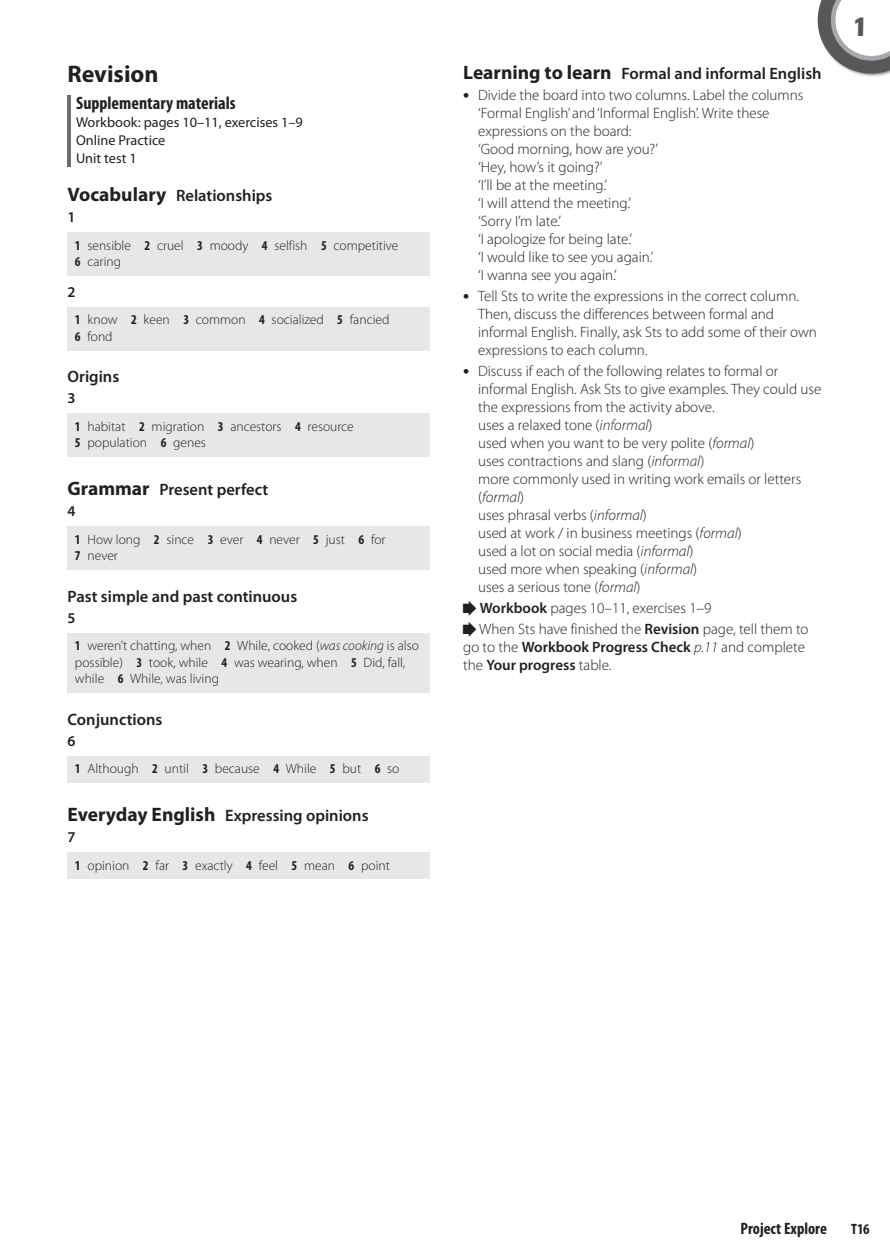
<style>
.page{position:relative;width:890px;height:1260px;background:#fff}
.page>*{position:absolute;margin:0;border:0;box-sizing:border-box;transform-origin:0 0}
.t1{font:700 27px "Highlander ITC Std";color:#57585a}
.t2{font:700 24px "Myriad Pro";color:#231f20}
.t3{font:700 condensed 18px "Myriad Pro";color:#231f20}
.t4{font:600 16.5px "Myriad Pro";color:#231f20}
.t5{font:700 condensed 16.5px "Myriad Pro";color:#231f20}
.t6{font:300 15px/18px "Myriad Pro";color:#231f20}
.t7{font:600 15px/18px "Myriad Pro";color:#231f20}
.t8{font:700 condensed 15px "Myriad Pro";color:#231f20}
.t9{font:14.25px/18px "Myriad Pro";color:#231f20}
.t10{font:300 13.5px/16.5px "Myriad Pro";color:#231f20}
.s1{font-weight:700;font-size:19.5px}
.s2{font-weight:700;font-stretch:condensed}
.s3{font-style:italic}
.s4{font-weight:700;font-size:18px}
.s5{font-weight:600}
.s6{font-weight:300}
.s7{font-weight:300;font-style:italic}
</style>
<div class="page">
<div style="left:816px;top:0;width:73px;height:77px;background:#231f20;opacity:.5"></div>
<hr style="left:67px;top:95px;width:4px;height:18px;background:#6c6d70">
<hr style="left:67px;top:112px;width:4px;height:18px;background:#6c6d70">
<hr style="left:67px;top:130px;width:4px;height:18px;background:#6c6d70">
<hr style="left:67px;top:148px;width:4px;height:18px;background:#6c6d70">
<div style="left:67px;top:232px;width:363px;height:43px;background:#e6e7e9"></div>
<div style="left:67px;top:307px;width:363px;height:43px;background:#e6e7e9"></div>
<div style="left:67px;top:413px;width:363px;height:43px;background:#e6e7e9"></div>
<div style="left:67px;top:526px;width:363px;height:43px;background:#e6e7e9"></div>
<div style="left:67px;top:632px;width:363px;height:60px;background:#e6e7e9"></div>
<div style="left:67px;top:755px;width:363px;height:27px;background:#e6e7e9"></div>
<div style="left:67px;top:852px;width:363px;height:26px;background:#e6e7e9"></div>
<svg style="left:817px;top:0;width:73px;height:74px"></svg>
<h2 class="t2" style="left:67px;top:59px;width:92px">Revision</h2>
<p class="t3" style="left:76px;top:92px;width:161px">Supplementary materials</p>
<p class="t9" style="left:76px;top:113px;width:228px">Workbook: pages 10–11, exercises 1–9<br>Online Practice<br>Unit test 1</p>
<p class="t4" style="left:67px;top:185px;width:206px"><span class="s1">Vocabulary</span> Relationships</p>
<p class="t7" style="left:67px;top:207px;width:10px">1</p>
<p class="t10" style="left:75px;top:237px;width:325px"><span class="s2">1</span> sensible <span class="s2">2</span> cruel <span class="s2">3</span> moody <span class="s2">4</span> selfish <span class="s2">5</span> competitive<br><span class="s2">6</span> caring</p>
<p class="t7" style="left:67px;top:282px;width:10px">2</p>
<p class="t10" style="left:75px;top:311px;width:316px"><span class="s2">1</span> know <span class="s2">2</span> keen <span class="s2">3</span> common <span class="s2">4</span> socialized <span class="s2">5</span> fancied<br><span class="s2">6</span> fond</p>
<p class="t4" style="left:67px;top:366px;width:53px">Origins</p>
<p class="t7" style="left:67px;top:389px;width:10px">3</p>
<p class="t10" style="left:75px;top:418px;width:280px"><span class="s2">1</span> habitat <span class="s2">2</span> migration <span class="s2">3</span> ancestors <span class="s2">4</span> resource<br><span class="s2">5</span> population <span class="s2">6</span> genes</p>
<p class="t4" style="left:67px;top:479px;width:202px"><span class="s1">Grammar</span> Present perfect</p>
<p class="t7" style="left:67px;top:501px;width:10px">4</p>
<p class="t10" style="left:75px;top:531px;width:312px"><span class="s2">1</span> How long <span class="s2">2</span> since <span class="s2">3</span> ever <span class="s2">4</span> never <span class="s2">5</span> just <span class="s2">6</span> for<br><span class="s2">7</span> never</p>
<p class="t4" style="left:67px;top:585px;width:231px">Past simple and past continuous</p>
<p class="t7" style="left:67px;top:608px;width:10px">5</p>
<p class="t10" style="left:75px;top:637px;width:345px"><span class="s2">1</span> weren’t chatting, when <span class="s2">2</span> While, cooked (<span class="s3">was cooking</span> is also possible) <span class="s2">3</span> took, while <span class="s2">4</span> was wearing, when <span class="s2">5</span> Did, fall, while <span class="s2">6</span> While, was living</p>
<p class="t4" style="left:67px;top:708px;width:96px">Conjunctions</p>
<p class="t7" style="left:67px;top:731px;width:10px">6</p>
<p class="t10" style="left:75px;top:760px;width:326px"><span class="s2">1</span> Although <span class="s2">2</span> until <span class="s2">3</span> because <span class="s2">4</span> While <span class="s2">5</span> but <span class="s2">6</span> so</p>
<p class="t4" style="left:67px;top:804px;width:302px"><span class="s1">Everyday English</span> Expressing opinions</p>
<p class="t7" style="left:67px;top:827px;width:10px">7</p>
<p class="t10" style="left:75px;top:856px;width:316px"><span class="s2">1</span> opinion <span class="s2">2</span> far <span class="s2">3</span> exactly <span class="s2">4</span> feel <span class="s2">5</span> mean <span class="s2">6</span> point</p>
<p class="t4" style="left:463px;top:63px;width:360px"><span class="s1">Learning to learn</span> Formal and informal English</p>
<p class="t6" style="left:478px;top:86px;width:327px;text-indent:-15px"><span class="s4">•</span> Divide the board into two columns. Label the columns ‘Formal English’ and ‘Informal English’. Write these expressions on the board:<br>‘Good morning, how are you?’<br>‘Hey, how’s it going?’<br>‘I’ll be at the meeting.’<br>‘I will attend the meeting.’<br>‘Sorry I’m late.’<br>‘I apologize for being late.’<br>‘I would like to see you again.’<br>‘I wanna see you again.’</p>
<p class="t6" style="left:478px;top:287px;width:340px;text-indent:-15px"><span class="s4">•</span> Tell Sts to write the expressions in the correct column.<br>Then, discuss the differences between formal and informal English. Finally, ask Sts to add some of their own expressions to each column.</p>
<p class="t6" style="left:478px;top:362px;width:345px;text-indent:-15px"><span class="s4">•</span> Discuss if each of the following relates to formal or informal English. Ask Sts to give examples. They could use the expressions from the activity above.<br>uses a relaxed tone (<span class="s3">informal</span>)<br>used when you want to be very polite (<span class="s3">formal</span>)<br>uses contractions and slang (<span class="s3">informal</span>)<br>more commonly used in writing work emails or letters (<span class="s3">formal</span>)<br>uses phrasal verbs (<span class="s3">informal</span>)<br>used at work / in business meetings (<span class="s3">formal</span>)<br>used a lot on social media (<span class="s3">informal</span>)<br>used more when speaking (<span class="s3">informal</span>)<br>uses a serious tone (<span class="s3">formal</span>)</p>
<p class="t6" style="left:479px;top:597px;width:331px;line-height:21px"><span class="s5">Workbook</span> pages 10–11, exercises 1–9<br>When Sts have finished the <span class="s5">Revision</span> page, tell them to</p>
<p class="t7" style="left:463px;top:637px;width:343px"><span class="s6">go to the</span> Workbook Progress Check <span class="s7">p.11</span> <span class="s6">and complete the</span> Your progress <span class="s6">table.</span></p>
<h1 class="t1" style="left:851px;top:10px;width:18px">1</h1>
<p class="t5" style="left:740px;top:1218px;width:88px">Project Explore</p>
<p class="t8" style="left:851px;top:1219px;width:20px">T16</p>
</div>
